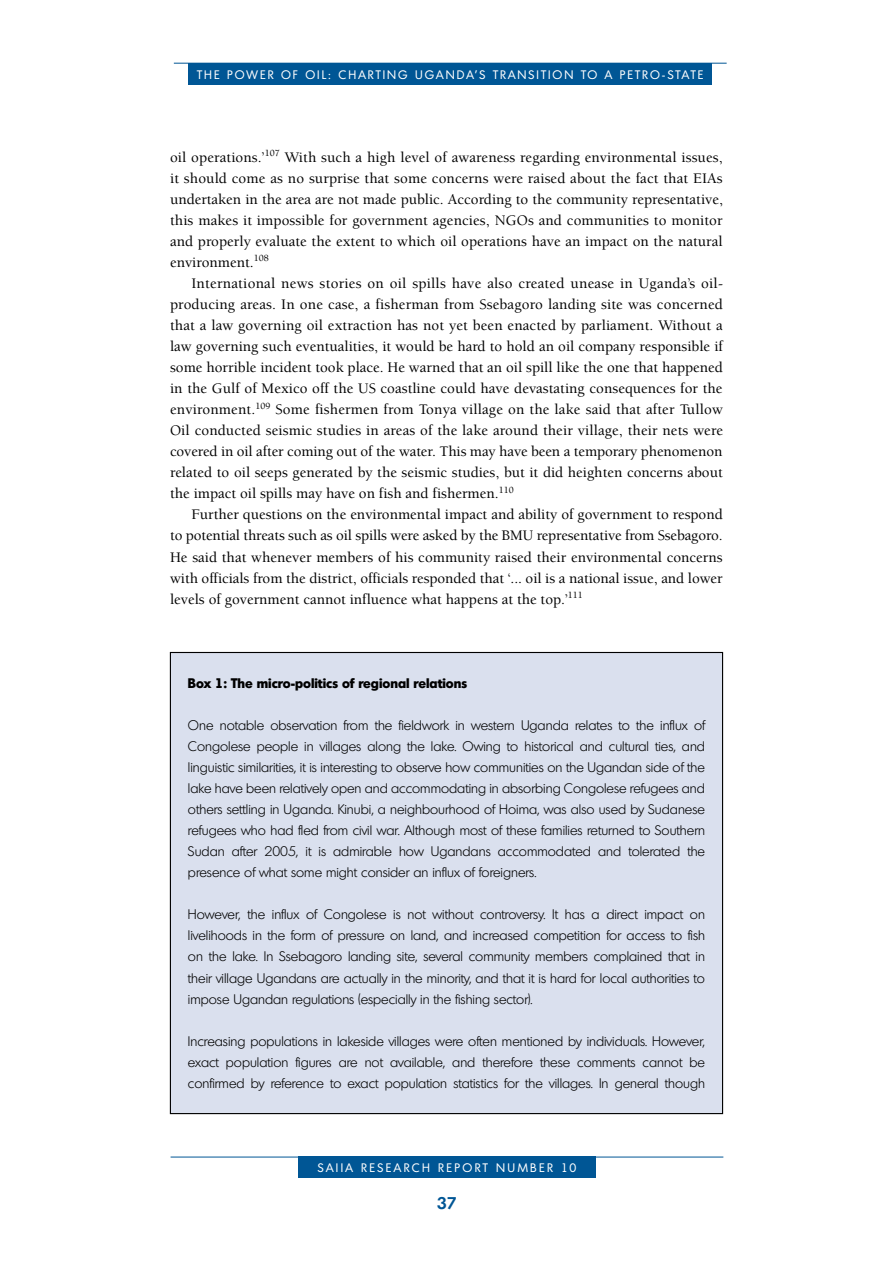
<style>
.page{position:relative;width:893px;height:1263px;background:#fff}
.page>*{position:absolute;margin:0;border:0;box-sizing:border-box;transform-origin:0 0}
.t1{font:600 16.5px "Montreal";color:#005695}
.t2{font:500 15px/21px "Berkeley Std";color:#000;text-align:justify}
.t3{font:300 13.5px/21px "Montreal";color:#000;text-align:justify}
.t4{font:700 13.5px "Montreal";color:#000}
.t5{font:12px "Montreal";letter-spacing:.2em;color:#fff}
</style>
<div class="page">
<hr style="left:174px;top:63px;width:553px;height:1px;background:#005695">
<hr style="left:171px;top:1157px;width:552px;height:1px;background:#005695">
<div style="left:298px;top:1157px;width:298px;height:21px;background:#005695"></div>
<div style="left:188px;top:63px;width:524px;height:21px;background:#005695"></div>
<div style="left:170px;top:652px;width:553px;height:461px;background:#dae0ee"></div>
<p class="t5" style="left:197px;top:67px;width:9px">THE</p>
<p class="t5" style="left:227px;top:67px;width:63px">POWER OF</p>
<p class="t5" style="left:305px;top:67px;width:43px">OIL:CHARTING</p>
<p class="t5" style="left:415px;top:67px;width:11px">UGAN</p>
<p class="t5" style="left:457px;top:67px;width:46px">DA’S TRANSITION</p>
<p class="t5" style="left:581px;top:67px;width:10px">TO</p>
<p class="t5" style="left:605px;top:67px;width:24px">A PETRO</p>
<p class="t5" style="left:662px;top:67px;width:14px">-STATE</p>
<p class="t2" style="left:170px;top:147px;width:554px">oil operations.’<sup>107</sup> With such a high level of awareness regarding environmental issues, it should come as no surprise that some concerns were raised about the fact that EIAs undertaken in the area are not made public. According to the community representative, this makes it impossible for government agencies, NGOs and communities to monitor and properly evaluate the extent to which oil operations have an impact on the natural environment.<sup>108</sup></p>
<p class="t2" style="left:170px;top:273px;width:554px;text-indent:21px">International news stories on oil spills have also created unease in Uganda’s oil&shy;producing areas. In one case, a fisherman from Ssebagoro landing site was concerned that a law governing oil extraction has not yet been enacted by parliament. Without a law governing such eventualities, it would be hard to hold an oil company responsible if some horrible incident took place. He warned that an oil spill like the one that happened in the Gulf of Mexico off the US coastline could have devastating consequences for the environment.<sup>109</sup> Some fishermen from Tonya village on the lake said that after Tullow Oil conducted seismic studies in areas of the lake around their village, their nets were covered in oil after coming out of the water. This may have been a temporary phenomenon related to oil seeps generated by the seismic studies, but it did heighten concerns about the impact oil spills may have on fish and fishermen.<sup>110</sup></p>
<p class="t2" style="left:170px;top:504px;width:554px;text-indent:21px">Further questions on the environmental impact and ability of government to respond to potential threats such as oil spills were asked by the BMU representative from Ssebagoro.<br>He said that whenever members of his community raised their environmental concerns with officials from the district, officials responded that ‘... oil is a national issue, and lower levels of government cannot influence what happens at the top.’<sup>111</sup></p>
<p class="t4" style="left:188px;top:674px;width:281px">Box 1: The micro-politics of regional relations</p>
<p class="t3" style="left:188px;top:714px;width:519px">One notable observation from the fieldwork in western Uganda relates to the influx of Congolese people in villages along the lake. Owing to historical and cultural ties, and linguistic similarities, it is interesting to observe how communities on the Ugandan side of the lake have been relatively open and accommodating in absorbing Congolese refugees and others settling in Uganda. Kinubi, a neighbourhood of Hoima, was also used by Sudanese refugees who had fled from civil war. Although most of these families returned to Southern Sudan after 2005, it is admirable how Ugandans accommodated and tolerated the presence of what some might consider an influx of foreigners.</p>
<p class="t3" style="left:188px;top:904px;width:519px">However, the influx of Congolese is not without controversy. It has a direct impact on livelihoods in the form of pressure on land, and increased competition for access to fish on the lake. In Ssebagoro landing site, several community members complained that in their village Ugandans are actually in the minority, and that it is hard for local authorities to impose Ugandan regulations (especially in the fishing sector).</p>
<p class="t3" style="left:188px;top:1030px;width:518px">Increasing populations in lakeside villages were often mentioned by individuals. However, exact population figures are not available, and therefore these comments cannot be confirmed by reference to exact population statistics for the villages. In general though</p>
<p class="t5" style="left:318px;top:1160px;width:260px">SAIIA RESEARCH REPORT NUMBER 10</p>
<p class="t1" style="left:437px;top:1192px;width:22px">37</p>
</div>
